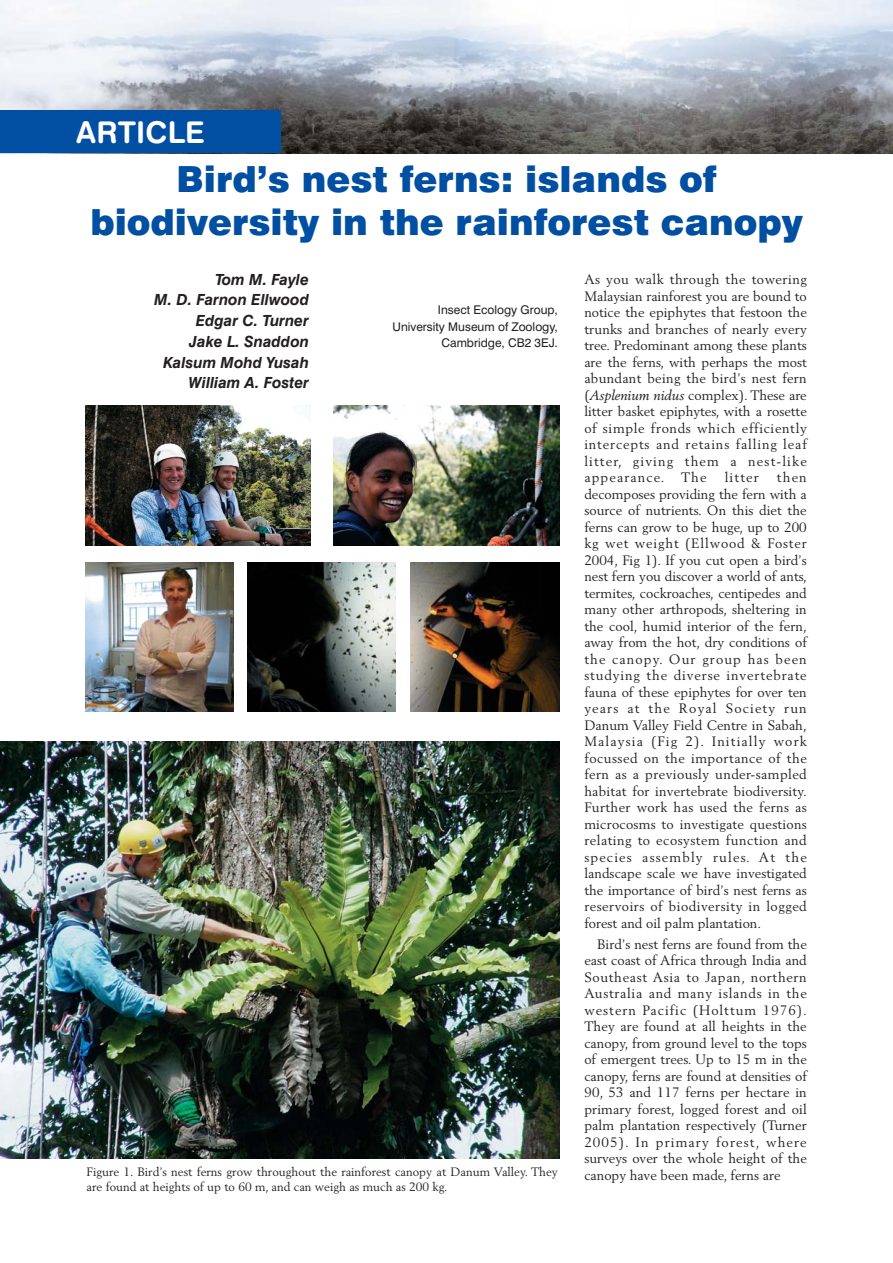
<style>
.page{position:relative;width:893px;height:1263px;background:#fff}
.page>*{position:absolute;margin:0;border:0;box-sizing:border-box;transform-origin:0 0}
.t1{font:900 36px/43.2px "Swiss 721 BT";color:#004fa3;text-align:center}
.t2{font:30px "Swiss 721 BT Bold Rounded";color:#fff}
.t3{font:italic 700 15.3px/20.7px "Swiss 721 BT";color:#231f20;text-align:right}
.t4{font:13.5px/16.5px "Berling";letter-spacing:.035em;color:#231f20;text-align:justify}
.t5{font:12px/15px "Berling";color:#231f20}
.t6{font:12px/16.5px "Swiss 721 BT";color:#231f20;text-align:right}
.s1{font-style:italic}
</style>
<div class="page">
<img style="left:0;top:0;width:892px;height:153px">
<img style="left:85px;top:405px;width:225px;height:140px">
<img style="left:85px;top:562px;width:149px;height:149px">
<img style="left:247px;top:562px;width:149px;height:149px">
<img style="left:410px;top:562px;width:149px;height:149px">
<img style="left:334px;top:405px;width:225px;height:140px">
<img style="left:0;top:741px;width:559px;height:417px">
<div style="left:0;top:111px;width:281px;height:42px;background:#004fa3"></div>
<h2 class="t2" style="left:76px;top:117px;width:130px">ARTICLE</h2>
<h1 class="t1" style="left:90px;top:159px;width:714px">Bird’s nest ferns: islands of biodiversity in the rainforest canopy</h1>
<p class="t3" style="left:154px;top:270px;width:156px">Tom M. Fayle<br>M. D. Farnon Ellwood<br>Edgar C. Turner<br>Jake L. Snaddon<br>Kalsum Mohd Yusah<br>William A. Foster</p>
<p class="t4" style="left:584px;top:272px;width:224px">As you walk through the towering Malaysian rainforest you are bound to notice the epiphytes that festoon the trunks and branches of nearly every tree. Predominant among these plants are the ferns, with perhaps the most abundant being the bird’s nest fern (<span class="s1">Asplenium nidus</span> complex). These are litter basket epiphytes, with a rosette of simple fronds which efficiently intercepts and retains falling leaf litter, giving them a nest-like appearance. The</p>
<p class="t6" style="left:392px;top:302px;width:167px">Insect Ecology Group,<br>University Museum of Zoology,<br>Cambridge, CB2 3EJ.</p>
<p class="t4" style="left:584px;top:470px;width:224px;text-indent:192px">then decomposes providing the fern with a source of nutrients. On this diet the ferns can grow to be huge, up to 200 kg wet weight (Ellwood &amp; Foster 2004, Fig 1). If you cut open a bird’s nest fern you discover a world of ants, termites, cockroaches, centipedes and many other arthropods, sheltering in the cool, humid interior of the fern, away from the hot, dry conditions of the canopy. Our group has been studying the diverse invertebrate fauna of these epiphytes for over ten years at the Royal Society run Danum Valley Field Centre in Sabah, Malaysia (Fig 2). Initially work focussed on the importance of the fern as a previously under-sampled habitat for invertebrate biodiversity.<br>Further work has used the ferns as microcosms to investigate questions relating to ecosystem function and species assembly rules. At the landscape scale we have investigated the importance of bird’s nest ferns as reservoirs of biodiversity in logged forest and oil palm plantation.</p>
<p class="t4" style="left:584px;top:936px;width:224px;text-indent:13px">Bird’s nest ferns are found from the east coast of Africa through India and Southeast Asia to Japan, northern Australia and many islands in the western Pacific (Holttum 1976).<br>They are found at all heights in the canopy, from ground level to the tops of emergent trees. Up to 15 m in the canopy, ferns are found at densities of 90, 53 and 117 ferns per hectare in primary forest, logged forest and oil palm plantation respectively (Turner 2005). In primary forest, where surveys over the whole height of the canopy have been made, ferns are</p>
<p class="t4" style="left:724px;top:470px;width:36px">litter</p>
<p class="t5" style="left:87px;top:1165px;width:473px">Figure 1. Bird’s nest ferns grow throughout the rainforest canopy at Danum Valley. They are found at heights of up to 60 m, and can weigh as much as 200 kg.</p>
</div>
